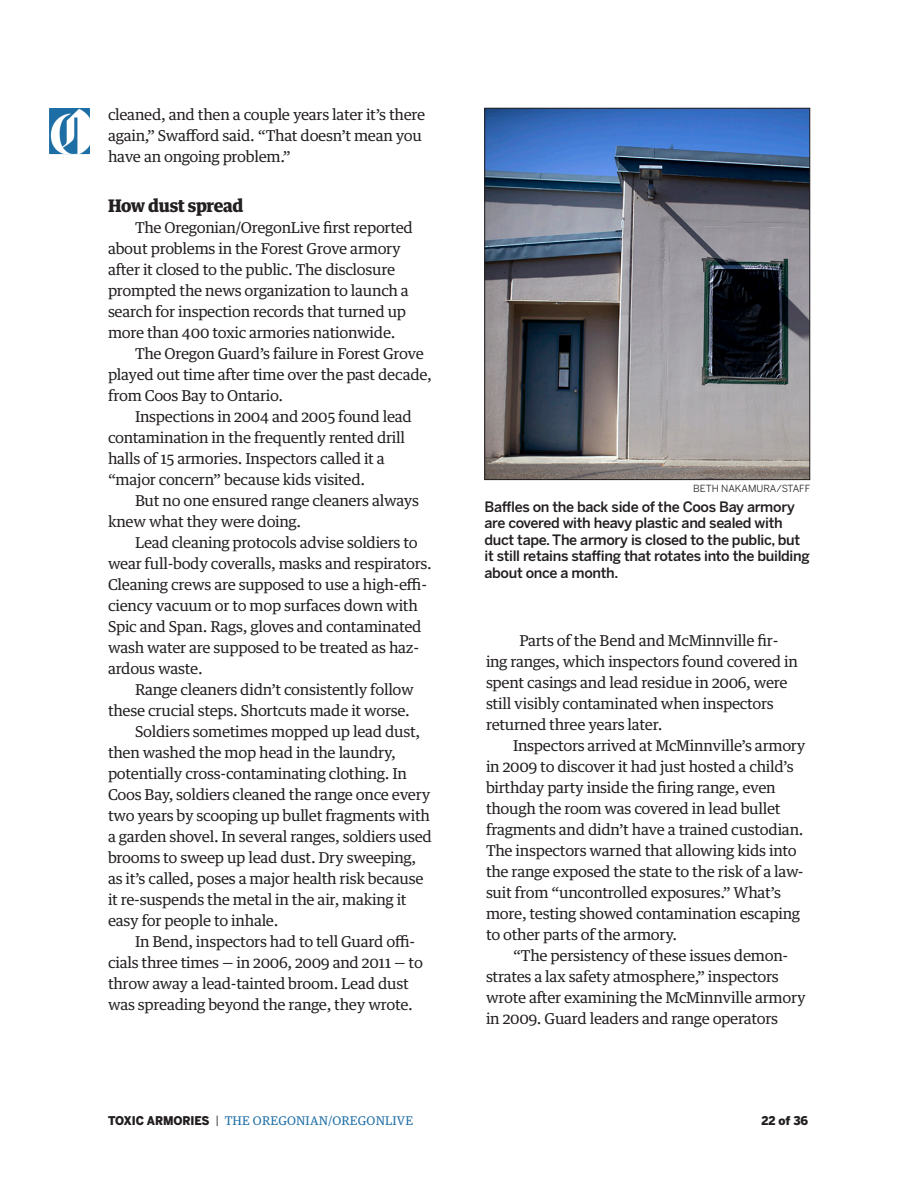
<style>
.page{position:relative;width:918px;height:1188px;background:#fff}
.page>*{position:absolute;margin:0;border:0;box-sizing:border-box;transform-origin:0 0}
.AA_contest_subhed{font:900 17.4px "Guardian Text Egyp";letter-spacing:-.02em;color:#231f20}
.AA_contest_body{font:15px/21px "Guardian Text Egyp";letter-spacing:-.02em;color:#231f20}
.CP_cap_CP{font:500 14.25px/16.5px "Benton Sans";letter-spacing:-.02em;color:#231f20}
.t1{font:12px "Guardian Text Egyp";letter-spacing:.015em;color:#1e6ea6}
.t2{font:900 12px "Benton Sans";color:#231f20;scale:.95 1}
.CP_credit_CR{font:9.75px "Benton Sans";color:#231f20}
.s1{font-family:"Benton Sans";font-weight:900;color:#231f20}
.s2{color:#231f20}
</style>
<div class="page">
<img style="left:49px;top:108px;width:41px;height:46px">
<img style="left:486px;top:110px;width:322px;height:368px">
<div style="left:484px;top:108px;width:326px;height:372px;border:1px solid #231f20"></div>
<p class="AA_contest_body" style="left:108px;top:102px;width:319px">cleaned, and then a couple years later it’s there again,” Swafford said. “That doesn’t mean you have an ongoing problem.”</p>
<p class="AA_contest_subhed" style="left:108px;top:191px;width:137px">How dust spread</p>
<p class="AA_contest_body" style="left:108px;top:215px;width:307px;text-indent:27px">The Oregonian/OregonLive first reported about problems in the Forest Grove armory after it closed to the public. The disclosure prompted the news organization to launch a search for inspection records that turned up more than 400 toxic armories nationwide.</p>
<p class="AA_contest_body" style="left:108px;top:341px;width:325px;text-indent:27px">The Oregon Guard’s failure in Forest Grove played out time after time over the past decade, from Coos Bay to Ontario.</p>
<p class="AA_contest_body" style="left:108px;top:404px;width:305px;text-indent:27px">Inspections in 2004 and 2005 found lead contamination in the frequently rented drill halls of 15 armories. Inspectors called it a “major concern” because kids visited.</p>
<p class="AA_contest_body" style="left:108px;top:488px;width:313px;text-indent:27px">But no one ensured range cleaners always knew what they were doing.</p>
<p class="AA_contest_body" style="left:108px;top:530px;width:325px;text-indent:27px">Lead cleaning protocols advise soldiers to wear full-body coveralls, masks and respirators.<br>Cleaning crews are supposed to use a high-effi&shy;ciency vacuum or to mop surfaces down with Spic and Span. Rags, gloves and contaminated wash water are supposed to be treated as haz&shy;ardous waste.</p>
<p class="AA_contest_body" style="left:108px;top:677px;width:307px;text-align:right">Range cleaners didn’t consistently follow these crucial steps. Shortcuts made it worse.</p>
<p class="AA_contest_body" style="left:108px;top:719px;width:326px;text-indent:27px">Soldiers sometimes mopped up lead dust, then washed the mop head in the laundry, potentially cross-contaminating clothing. In Coos Bay, soldiers cleaned the range once every two years by scooping up bullet fragments with a garden shovel. In several ranges, soldiers used brooms to sweep up lead dust. Dry sweeping, as it’s called, poses a major health risk because it re-suspends the metal in the air, making it easy for people to inhale.</p>
<p class="AA_contest_body" style="left:108px;top:929px;width:316px;text-indent:27px">In Bend, inspectors had to tell Guard offi&shy;cials three times — in 2006, 2009 and 2011 — to throw away a lead-tainted broom. Lead dust was spreading beyond the range, they wrote.</p>
<p class="CP_credit_CR" style="left:693px;top:483px;width:119px">BETH NAKAMURA/STAFF</p>
<p class="CP_cap_CP" style="left:484px;top:498px;width:327px">Baffles on the back side of the Coos Bay armory are covered with heavy plastic and sealed with duct tape. The armory is closed to the public, but it still retains staffing that rotates into the building about once a month.</p>
<p class="AA_contest_body" style="left:486px;top:629px;width:314px;text-indent:33px">Parts of the Bend and McMinnville fir&shy;ing ranges, which inspectors found covered in spent casings and lead residue in 2006, were still visibly contaminated when inspectors returned three years later.</p>
<p class="AA_contest_body" style="left:486px;top:734px;width:321px;text-indent:27px">Inspectors arrived at McMinnville’s armory in 2009 to discover it had just hosted a child’s birthday party inside the firing range, even though the room was covered in lead bullet fragments and didn’t have a trained custodian.<br>The inspectors warned that allowing kids into the range exposed the state to the risk of a law&shy;suit from “uncontrolled exposures.” What’s more, testing showed contamination escaping to other parts of the armory.</p>
<p class="AA_contest_body" style="left:486px;top:944px;width:321px;text-indent:27px">“The persistency of these issues demon&shy;strates a lax safety atmosphere,” inspectors wrote after examining the McMinnville armory in 2009. Guard leaders and range operators</p>
<p class="t1" style="left:108px;top:1111px;width:307px"><span class="s1">TOXIC ARMORIES</span> <span class="s2">|</span> THE OREGONIAN/OREGONLIVE</p>
<p class="t2" style="left:761px;top:1113px;width:51px">22 of 36</p>
</div>
